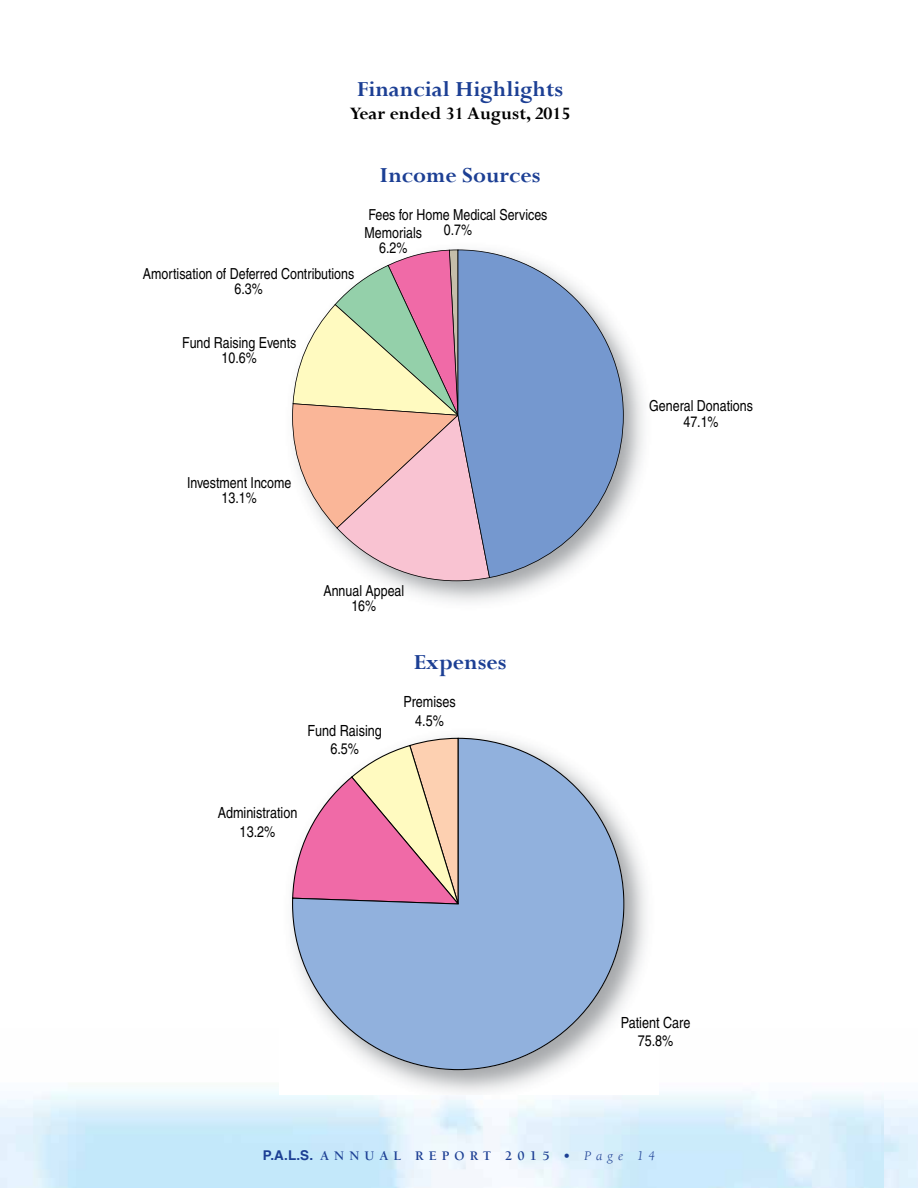
<style>
.page{position:relative;width:918px;height:1188px;background:#fff}
.page>*{position:absolute;margin:0;border:0;box-sizing:border-box;transform-origin:0 0}
.t1{font:700 24px "Perpetua";color:#1c3f94}
.t2{font:700 19.5px "Perpetua";color:#000}
.t3{font:condensed 15.3px/18.5px "Helvetica";color:#000;text-align:center}
.t4{font:condensed 15.15px/15.1px "Helvetica";color:#000;text-align:center}
.t5{font:700 13.5px "Berkeley Std";letter-spacing:.38em;color:#1c3f94}
.s1{font-family:"Helvetica"}
.s2{font-weight:400;font-style:italic}
</style>
<div class="page">
<img style="left:402px;top:249px;width:242px;height:353px">
<svg style="left:292px;top:250px;width:198px;height:339px"></svg>
<svg style="left:458px;top:250px;width:166px;height:328px;fill:#7598cf"></svg>
<img style="left:371px;top:737px;width:275px;height:358px">
<svg style="left:292px;top:738px;width:332px;height:332px;fill:#91b1dd"></svg>
<h1 class="t1" style="left:357px;top:74px;width:208px">Financial Highlights</h1>
<p class="t2" style="left:350px;top:102px;width:222px">Year ended 31 August, 2015</p>
<h1 class="t1" style="left:380px;top:160px;width:162px">Income Sources</h1>
<p class="t4" style="left:143px;top:266px;width:213px">Amortisation of Deferred Contributions<br>6.3%</p>
<p class="t4" style="left:368px;top:207px;width:181px">Fees for Home Medical Services<br>0.7%</p>
<p class="t4" style="left:365px;top:225px;width:59px">Memorials<br>6.2%</p>
<p class="t4" style="left:182px;top:335px;width:116px">Fund Raising Events<br>10.6%</p>
<p class="t4" style="left:187px;top:475px;width:106px">Investment Income<br>13.1%</p>
<p class="t4" style="left:323px;top:583px;width:82px">Annual Appeal<br>16%</p>
<h1 class="t1" style="left:414px;top:647px;width:94px">Expenses</h1>
<p class="t3" style="left:308px;top:721px;width:76px">Fund Raising<br>6.5%</p>
<p class="t3" style="left:218px;top:804px;width:81px">Administration<br>13.2%</p>
<p class="t3" style="left:403px;top:693px;width:54px">Premises<br>4.5%</p>
<p class="t4" style="left:649px;top:398px;width:105px">General Donations<br>47.1%</p>
<p class="t3" style="left:621px;top:1013px;width:71px">Patient Care<br>75.8%</p>
<p class="t5" style="left:263px;top:1148px;width:394px"><span class="s1">P.A.L.S.</span> ANNUAL REPORT 2015 • <span class="s2">Page 14</span></p>
</div>
